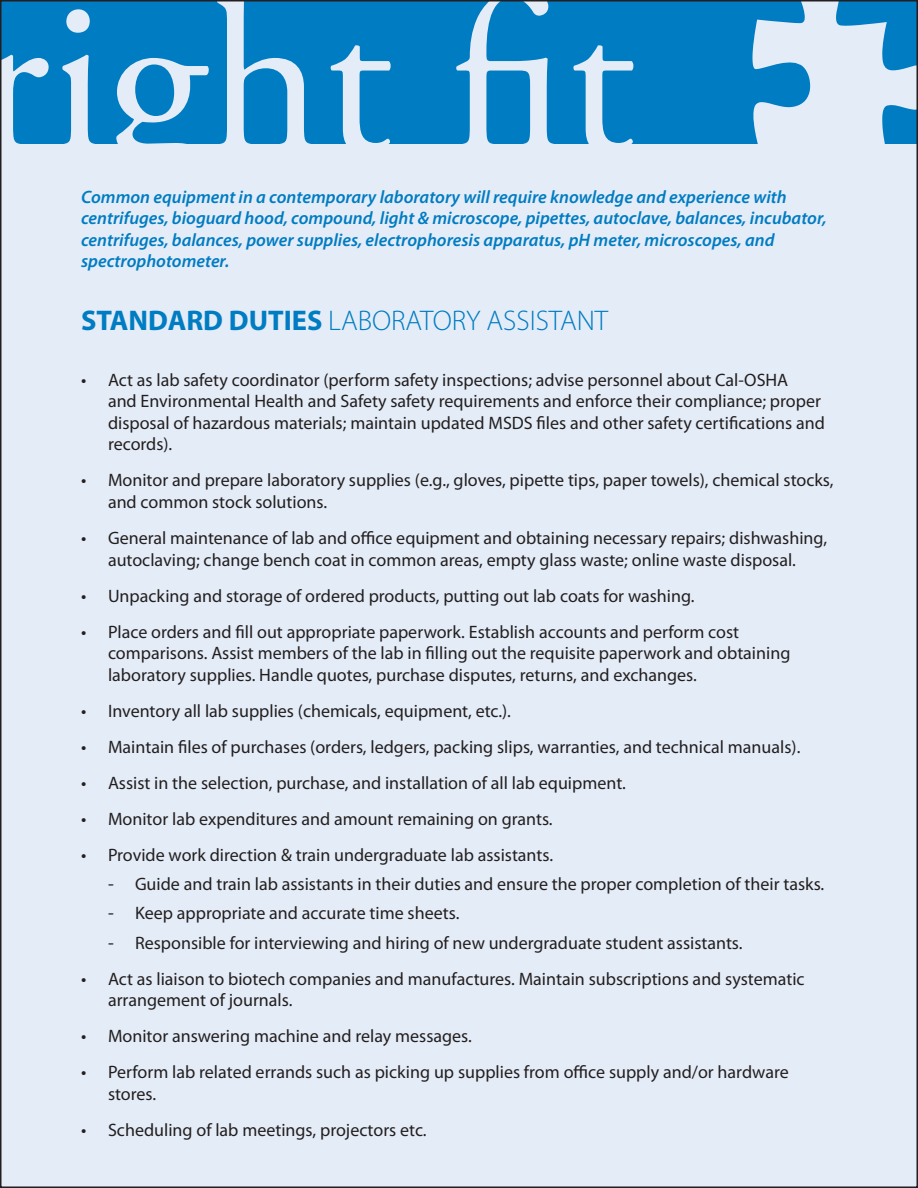
<style>
.page{position:relative;width:918px;height:1188px;background:#e4ecf7}
.page>*{position:absolute;margin:0;border:0;box-sizing:border-box;transform-origin:0 0}
.t1{font:225px "Adobe Garamond Pro";color:#e4ecf7}
.t2{font:300 28.5px "Myriad Pro";color:#007cc2}
.t3{font:700 28.5px "Myriad Pro";color:#007cc2}
.t4{font:18px/21.6px "Myriad Pro";color:#231f20}
.t5{font:italic 600 18px/21.6px "Myriad Pro";color:#007cc2}
.s1{font-weight:700}
.s2{font-size:18.75px}
</style>
<div class="page">
<div style="left:0;top:0;width:918px;height:144px;background:#007cc2"></div>
<svg style="left:752px;top:3px;width:163px;height:141px"></svg>
<h1 class="t1" style="left:-26px;top:-57px;width:662px">right fit</h1>
<p class="t5" style="left:81px;top:185px;width:747px">Common equipment in a contemporary laboratory will require knowledge and experience with centrifuges, bioguard hood, compound, light &amp; microscope, pipettes, autoclave, balances, incubator, centrifuges, balances, power supplies, electrophoresis apparatus, pH meter, microscopes, and spectrophotometer.</p>
<h2 class="t3" style="left:81px;top:302px;width:122px">STANDARDDU</h2>
<h2 class="t2" style="left:268px;top:304px;width:342px"><span class="s1">TIES</span> LABORATORY ASSISTANT</h2>
<p class="t4" style="left:108px;top:369px;width:718px;text-indent:-27px"><span class="s2">•</span> Act as lab safety coordinator (perform safety inspections; advise personnel about Cal-OSHA<br>and Environmental Health and Safety safety requirements and enforce their compliance; proper disposal of hazardous materials; maintain updated MSDS files and other safety certifications and records).</p>
<p class="t4" style="left:108px;top:469px;width:727px;text-indent:-27px"><span class="s2">•</span> Monitor and prepare laboratory supplies (e.g., gloves, pipette tips, paper towels), chemical stocks, and common stock solutions.</p>
<p class="t4" style="left:81px;top:527px;width:748px;text-align:center"><span class="s2">•</span> General maintenance of lab and office equipment and obtaining necessary repairs; dishwashing, autoclaving; change bench coat in common areas, empty glass waste; online waste disposal.</p>
<p class="t4" style="left:81px;top:585px;width:615px"><span class="s2">•</span> Unpacking and storage of ordered products, putting out lab coats for washing.</p>
<p class="t4" style="left:108px;top:621px;width:684px;text-indent:-27px"><span class="s2">•</span> Place orders and fill out appropriate paperwork. Establish accounts and perform cost comparisons. Assist members of the lab in filling out the requisite paperwork and obtaining laboratory supplies. Handle quotes, purchase disputes, returns, and exchanges.</p>
<p class="t4" style="left:81px;top:700px;width:432px"><span class="s2">•</span> Inventory all lab supplies (chemicals, equipment, etc.).</p>
<p class="t4" style="left:81px;top:736px;width:721px"><span class="s2">•</span> Maintain files of purchases (orders, ledgers, packing slips, warranties, and technical manuals).</p>
<p class="t4" style="left:81px;top:772px;width:547px"><span class="s2">•</span> Assist in the selection, purchase, and installation of all lab equipment.</p>
<p class="t4" style="left:81px;top:808px;width:473px"><span class="s2">•</span> Monitor lab expenditures and amount remaining on grants.</p>
<p class="t4" style="left:81px;top:844px;width:474px"><span class="s2">•</span> Provide work direction &amp; train undergraduate lab assistants.</p>
<p class="t4" style="left:108px;top:873px;width:718px"><span class="s2">-</span> Guide and train lab assistants in their duties and ensure the proper completion of their tasks.</p>
<p class="t4" style="left:108px;top:902px;width:353px"><span class="s2">-</span> Keep appropriate and accurate time sheets.</p>
<p class="t4" style="left:108px;top:932px;width:636px"><span class="s2">-</span> Responsible for interviewing and hiring of new undergraduate student assistants.</p>
<p class="t4" style="left:108px;top:968px;width:698px;text-indent:-27px"><span class="s2">•</span> Act as liaison to biotech companies and manufactures. Maintain subscriptions and systematic arrangement of journals.</p>
<p class="t4" style="left:81px;top:1025px;width:392px"><span class="s2">•</span> Monitor answering machine and relay messages.</p>
<p class="t4" style="left:108px;top:1061px;width:682px;text-indent:-27px"><span class="s2">•</span> Perform lab related errands such as picking up supplies from office supply and/or hardware stores.</p>
<p class="t4" style="left:81px;top:1119px;width:347px"><span class="s2">•</span> Scheduling of lab meetings, projectors etc.</p>
</div>
